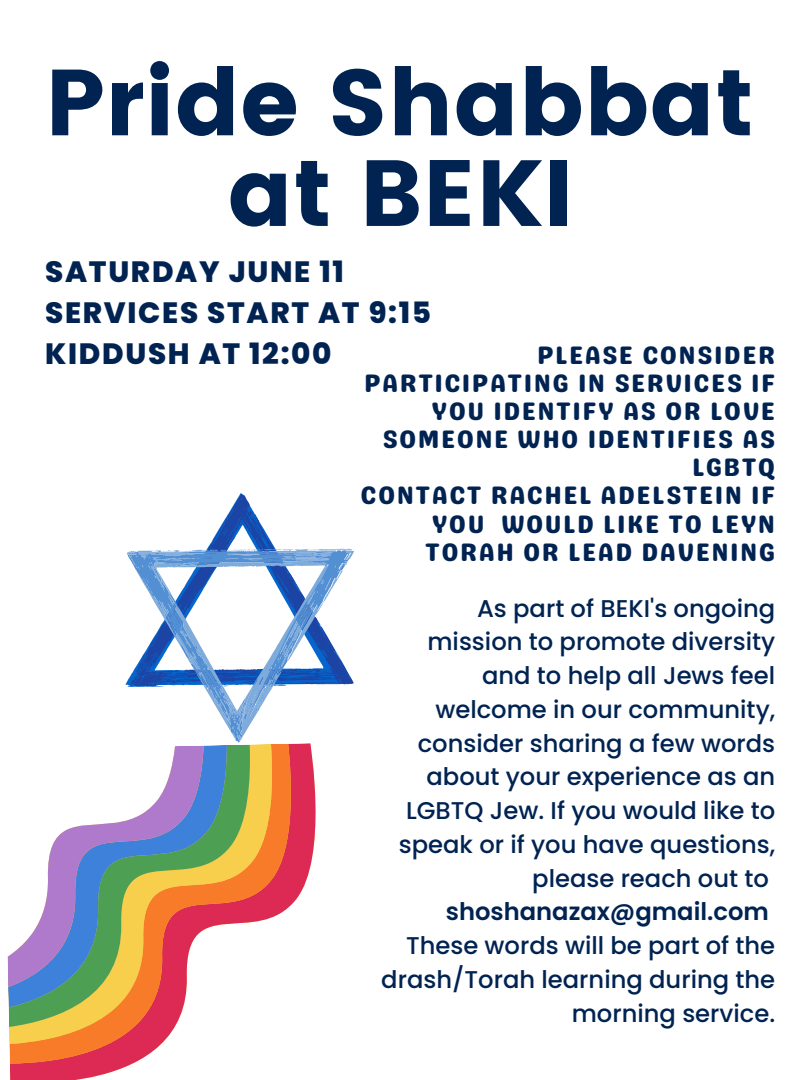
<style>
.page{position:relative;width:810px;height:1080px;background:#fff}
.page>*{position:absolute;margin:0;border:0;box-sizing:border-box;transform-origin:0 0}
.t1{font:93.62px "Poppins";color:#002352}
.t2{font:800 29.38px "Poppins";letter-spacing:.055em;color:#002352}
.t3{font:25.19px/28.1px "Genty Sans";letter-spacing:.055em;color:#002352;text-align:right}
.t4{font:500 24.25px/33.8px "Poppins";color:#002352;text-align:right}
.s1{font-weight:600}
</style>
<div class="page">
<svg style="left:207px;top:494px;width:143px;height:55px"></svg>
<svg style="left:127px;top:549px;width:227px;height:138px"></svg>
<svg style="left:128px;top:550px;width:223px;height:193px"></svg>
<svg style="left:10px;top:743px;width:306px;height:337px"></svg>
<svg style="left:9px;top:744px;width:291px;height:320px"></svg>
<svg style="left:9px;top:744px;width:270px;height:300px"></svg>
<svg style="left:8px;top:744px;width:248px;height:283px"></svg>
<svg style="left:8px;top:745px;width:224px;height:262px"></svg>
<svg style="left:7px;top:745px;width:202px;height:242px"></svg>
<p class="t1" style="left:45px;top:48px;width:710px">Pride Shabbat</p>
<p class="t1" style="left:227px;top:139px;width:348px">at BEKI</p>
<p class="t2" style="left:45px;top:251px;width:300px">SATURDAY JUNE 11</p>
<p class="t2" style="left:45px;top:292px;width:387px">SERVICES START AT 9:15</p>
<p class="t2" style="left:45px;top:333px;width:288px">KIDDUSH AT 12:00</p>
<p class="t3" style="left:364px;top:341px;width:413px">PLEASE CONSIDER<br>PARTICIPATING IN SERVICES IF<br>YOU IDENTIFY AS OR LOVE<br>SOMEONE WHO IDENTIFIES AS<br>LGBTQ</p>
<p class="t3" style="left:425px;top:482px;width:351px;text-align:justify;text-indent:-65px">CONTACT RACHEL ADELSTEIN IF YOU WOULD LIKE TO LEYN TORAH OR LEAD DAVENING</p>
<p class="t4" style="left:381px;top:591px;width:395px">As part of BEKI's ongoing mission to promote diversity and to help all Jews feel welcome in our community, consider sharing a few words about your experience as an<br>LGBTQ Jew. If you would like to speak or if you have questions, please reach out to <span class="s1">shoshanazax@gmail.com<br></span>These words will be part of the drash/Torah learning during the morning service.</p>
</div>
